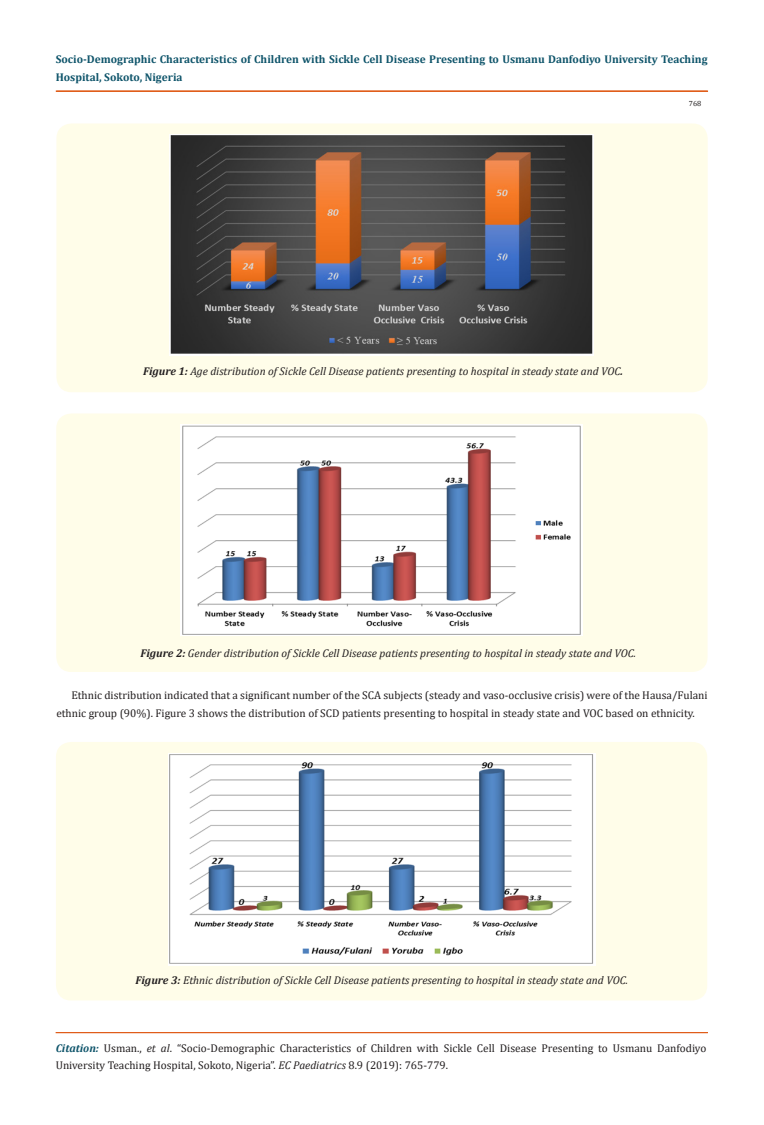
<style>
.page{position:relative;width:764px;height:1125px;background:#fff}
.page>*{position:absolute;margin:0;border:0;box-sizing:border-box;transform-origin:0 0}
.t1{font:11.25px/17.5px "Cambria";color:#231f20}
.t2{font:italic 11.25px "Cambria";color:#231f20}
.t3{font:700 11.25px/17.5px "Cambria";color:#0e546a}
.t4{font:7.5px "Cambria";color:#231f20}
.s1{font-weight:700}
.s2{font-weight:700;font-style:italic;color:#0e546a}
.s3{font-style:italic}
</style>
<div class="page">
<div style="left:56px;top:91px;width:651px;height:1px;border:1px solid #e05d1a"></div>
<hr style="left:56px;top:1033px;width:651px;height:1px;background:#e05d1a">
<div style="left:56px;top:1032px;width:651px;height:1px;border:1px solid #e05d1a"></div>
<div style="left:56px;top:123px;width:651px;height:269px;background:#fffde9;border-radius:15px"></div>
<img style="left:170px;top:134px;width:423px;height:221px">
<div style="left:56px;top:413px;width:651px;height:259px;background:#fffde9;border-radius:15px"></div>
<img style="left:181px;top:425px;width:401px;height:211px">
<div style="left:56px;top:742px;width:651px;height:258px;background:#fffde9;border-radius:15px"></div>
<img style="left:169px;top:753px;width:426px;height:212px">
<p class="t3" style="left:56px;top:50px;width:653px">Socio-Demographic Characteristics of Children with Sickle Cell Disease Presenting to Usmanu Danfodiyo University Teaching<br>Hospital, Sokoto, Nigeria</p>
<p class="t4" style="left:689px;top:99px;width:14px">768</p>
<p class="t2" style="left:143px;top:363px;width:481px"><span class="s1">Figure 1:</span> Age distribution of Sickle Cell Disease patients presenting to hospital in steady state and VOC<span class="s1">.</span></p>
<p class="t2" style="left:140px;top:645px;width:497px"><span class="s1">Figure 2:</span> Gender distribution of Sickle Cell Disease patients presenting to hospital in steady state and VOC.</p>
<p class="t1" style="left:56px;top:687px;width:653px;text-indent:15px">Ethnic distribution indicated that a significant number of the SCA subjects (steady and vaso-occlusive crisis) were of the Hausa/Fulani ethnic group (90%). Figure 3 shows the distribution of SCD patients presenting to hospital in steady state and VOC based on ethnicity.</p>
<p class="t2" style="left:136px;top:972px;width:494px"><span class="s1">Figure 3:</span> Ethnic distribution of Sickle Cell Disease patients presenting to hospital in steady state and VOC.</p>
<p class="t1" style="left:56px;top:1039px;width:652px"><span class="s2">Citation:</span> Usman., <span class="s3">et al</span>. “Socio-Demographic Characteristics of Children with Sickle Cell Disease Presenting to Usmanu Danfodiyo<br>University Teaching Hospital, Sokoto, Nigeria”. <span class="s3">EC Paediatrics</span> 8.9 (2019): 765-779.</p>
</div>
